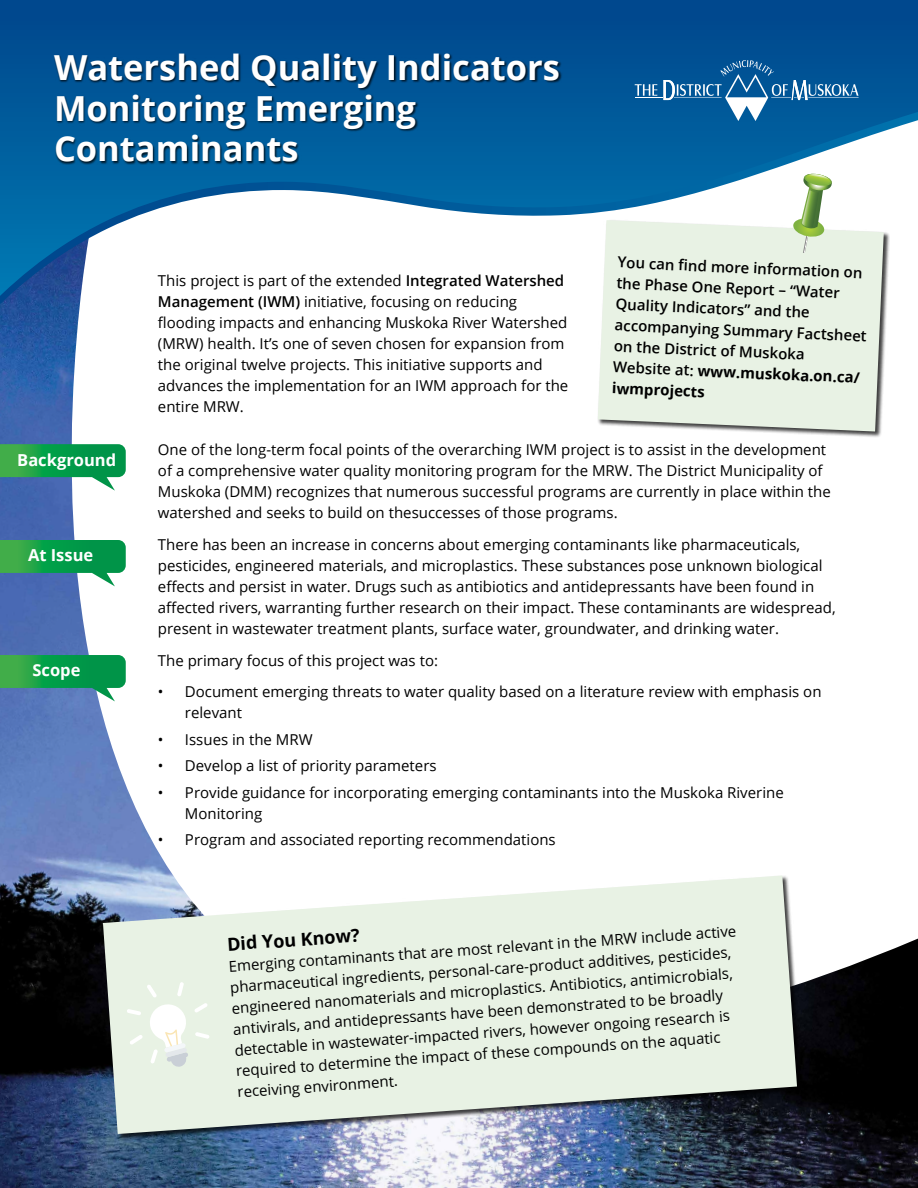
<style>
.page{position:relative;width:918px;height:1188px;background:#fff}
.page>*{position:absolute;margin:0;border:0;box-sizing:border-box;transform-origin:0 0}
.t1{font:700 34.5px/40.5px "Open Sans";color:#fff}
.t2{font:700 18px "Open Sans";color:#000}
.t3{font:700 16.5px "Open Sans";color:#fff}
.t4{font:15px/21px "Open Sans";color:#000}
.t5{font:600 15px/20.9px "Open Sans";color:#000}
.t6{font:700 15px "Open Sans";color:#000}
.s1{font-weight:700}
.s2{font-weight:600}
</style>
<div class="page">
<img style="left:0;top:304px;width:918px;height:884px">
<svg style="left:0;top:540px;width:126px;height:46px;background:#319d6c"></svg>
<svg style="left:0;top:444px;width:126px;height:47px;background:#359f6f"></svg>
<svg style="left:0;top:655px;width:126px;height:46px;background:#2d9b6b"></svg>
<svg style="left:0;top:0;width:918px;height:296px"></svg>
<div style="left:54px;top:54px;width:508px;height:111px;background:#000;opacity:.75"></div>
<svg style="left:635px;top:60px;width:224px;height:61px;background:#206aa4"></svg>
<div style="left:598px;top:220px;width:292px;height:218px;background:#000;opacity:.75"></div>
<svg style="left:598px;top:220px;width:286px;height:212px;background:#e5eee1"></svg>
<div style="left:103px;top:875px;width:701px;height:265px;background:#000;opacity:.75"></div>
<svg style="left:103px;top:876px;width:694px;height:258px;background:#d7e1d9"></svg>
<svg style="left:792px;top:174px;width:40px;height:79px"></svg>
<svg style="left:195px;top:1032px;width:15px;height:7px"></svg>
<svg style="left:194px;top:1003px;width:14px;height:10px"></svg>
<svg style="left:127px;top:982px;width:61px;height:86px"></svg>
<h1 class="t1" style="left:54px;top:47px;width:507px">Watershed Quality Indicators<br>Monitoring Emerging<br>Contaminants</h1>
<p class="t3" style="left:17px;top:448px;width:100px">Background</p>
<p class="t3" style="left:28px;top:544px;width:67px">At Issue</p>
<p class="t3" style="left:33px;top:659px;width:49px">Scope</p>
<p class="t5" style="left:618px;top:250px;width:254px;rotate:3deg">You can fi nd more information on the Phase One Report – “Water<br>Quality Indicators” and the accompanying Summary Factsheet on the District of Muskoka<br>Website at: <span class="s1">www.muskoka.on.ca/</span></p>
<p class="t6" style="left:613px;top:377px;width:94px;rotate:3deg">iwmprojects</p>
<p class="t4" style="left:158px;top:270px;width:412px">This project is part of the extended <span class="s2">Integrated Watershed Management (IWM)</span> initiative, focusing on reducing flooding impacts and enhancing Muskoka River Watershed (MRW) health. It’s one of seven chosen for expansion from the original twelve projects. This initiative supports and advances the implementation for an IWM approach for the entire MRW.</p>
<p class="t4" style="left:158px;top:439px;width:674px">One of the long-term focal points of the overarching IWM project is to assist in the development of a comprehensive water quality monitoring program for the MRW. The District Municipality of Muskoka (DMM) recognizes that numerous successful programs are currently in place within the watershed and seeks to build on thesuccesses of those programs.</p>
<p class="t4" style="left:158px;top:533px;width:679px">There has been an increase in concerns about emerging contaminants like pharmaceuticals, pesticides, engineered materials, and microplastics. These substances pose unknown biological effects and persist in water. Drugs such as antibiotics and antidepressants have been found in affected rivers, warranting further research on their impact. These contaminants are widespread, present in wastewater treatment plants, surface water, groundwater, and drinking water.</p>
<p class="t4" style="left:158px;top:649px;width:282px">The primary focus of this project was to:</p>
<p class="t4" style="left:185px;top:681px;width:638px;text-indent:-27px">• Document emerging threats to water quality based on a literature review with emphasis on relevant</p>
<p class="t4" style="left:158px;top:728px;width:156px">• Issues in the MRW</p>
<p class="t4" style="left:158px;top:755px;width:280px">• Develop a list of priority parameters</p>
<p class="t4" style="left:185px;top:781px;width:600px;text-indent:-27px">• Provide guidance for incorporating emerging contaminants into the Muskoka Riverine<br>Monitoring</p>
<p class="t4" style="left:158px;top:829px;width:399px">• Program and associated reporting recommendations</p>
<p class="t4" style="left:228px;top:955px;width:510px;rotate:-4deg">Emerging contaminants that are most relevant in the MRW include active pharmaceutical ingredients, personal-care-product additives, pesticides, engineered nanomaterials and microplastics. Antibiotics, antimicrobials, antivirals, and antidepressants have been demonstrated to be broadly detectable in wastewater-impacted rivers, however ongoing research is required to determine the impact of these compounds on the aquatic receiving environment.</p>
<p class="t2" style="left:226px;top:932px;width:134px;rotate:-4deg">Did You Know?</p>
</div>
